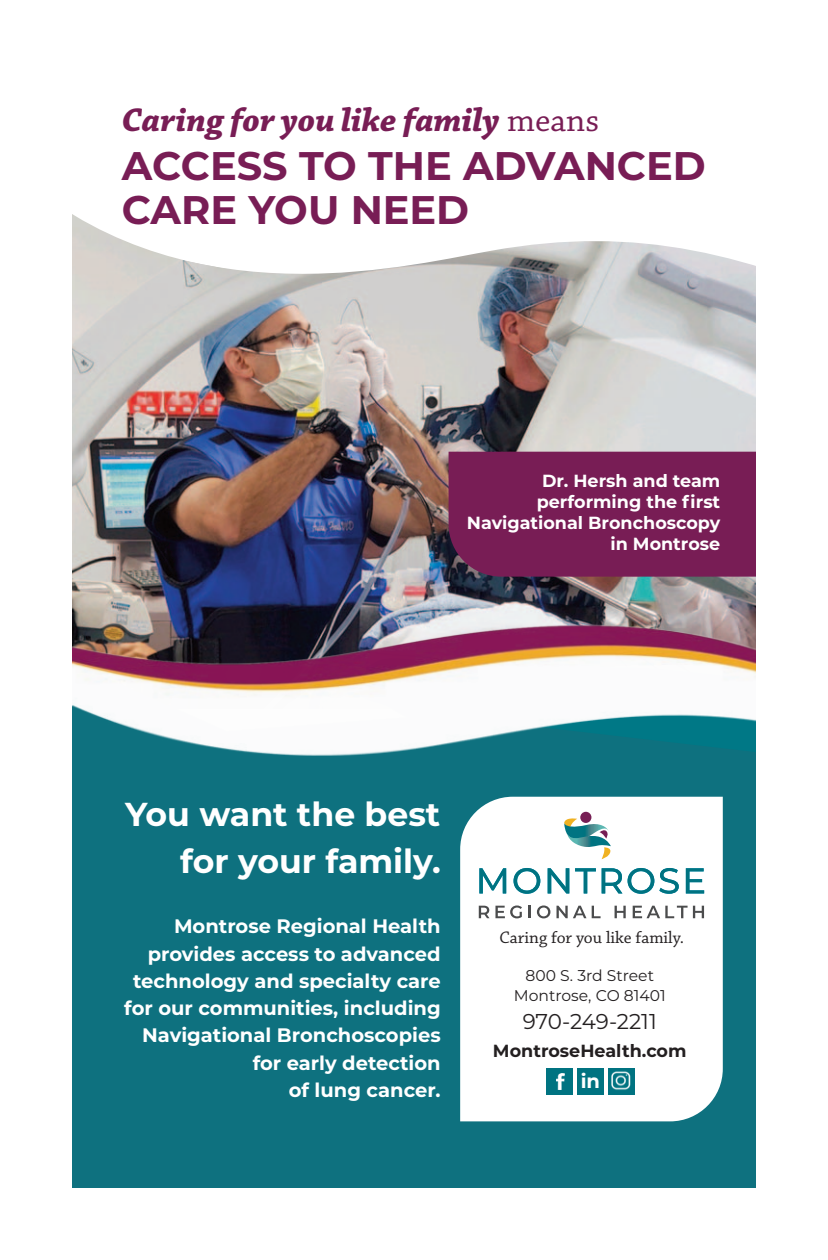
<style>
.page{position:relative;width:828px;height:1260px;background:#fff}
.page>*{position:absolute;margin:0;border:0;box-sizing:border-box;transform-origin:0 0}
.t1{font:700 39.8px/43.6px "Montserrat";color:#781d55}
.t2{font:italic 700 34.4px "Chaparral Pro";color:#781d55}
.t3{font:700 33.2px/46.8px "Montserrat";color:#fff;text-align:right}
.t4{font:21.4px "Montserrat";letter-spacing:-.01em;color:#231f20}
.t5{font:700 19.6px/27.4px "Montserrat";color:#fff;text-align:right}
.t6{font:700 17.6px/21px "Montserrat";color:#fff;text-align:right}
.t7{font:17.6px "Chaparral Pro";color:#231f20}
.t8{font:700 17.6px "Montserrat";color:#231f20}
.t9{font:15.6px/19.6px "Montserrat";color:#231f20;text-align:center}
.s1{font-weight:400;font-style:normal}
</style>
<div class="page">
<img style="left:72px;top:295px;width:684px;height:313px">
<svg style="left:72px;top:242px;width:684px;height:53px"></svg>
<div style="left:72px;top:772px;width:684px;height:416px;background:#0e717f"></div>
<img style="left:72px;top:608px;width:684px;height:164px">
<div style="left:449px;top:452px;width:307px;height:125px;background:#781d55"></div>
<svg style="left:72px;top:214px;width:547px;height:28px"></svg>
<svg style="left:460px;top:797px;width:263px;height:324px"></svg>
<div style="left:547px;top:1068px;width:26px;height:27px;background:#007381"></div>
<img style="left:556px;top:1073px;width:9px;height:16px">
<div style="left:577px;top:1068px;width:27px;height:27px;background:#007381"></div>
<div style="left:608px;top:1068px;width:26px;height:27px;background:#007381"></div>
<img style="left:611px;top:1071px;width:20px;height:19px">
<svg style="left:479px;top:868px;width:27px;height:25px"></svg>
<svg style="left:514px;top:868px;width:26px;height:26px"></svg>
<svg style="left:548px;top:868px;width:21px;height:25px"></svg>
<svg style="left:575px;top:868px;width:21px;height:25px"></svg>
<svg style="left:602px;top:868px;width:20px;height:25px"></svg>
<svg style="left:628px;top:868px;width:51px;height:26px"></svg>
<svg style="left:686px;top:868px;width:18px;height:25px"></svg>
<svg style="left:479px;top:906px;width:43px;height:12px"></svg>
<svg style="left:528px;top:906px;width:3px;height:12px"></svg>
<svg style="left:537px;top:906px;width:13px;height:12px"></svg>
<svg style="left:557px;top:906px;width:29px;height:12px"></svg>
<svg style="left:592px;top:906px;width:9px;height:12px"></svg>
<svg style="left:615px;top:906px;width:11px;height:12px"></svg>
<svg style="left:633px;top:906px;width:71px;height:12px"></svg>
<div style="left:580px;top:812px;width:11px;height:11px;background:#771f55;border-radius:50%"></div>
<svg style="left:564px;top:817px;width:47px;height:42px"></svg>
<p class="t2" style="left:122px;top:99px;width:479px">Caring for you like family <span class="s1">means</span></p>
<p class="t1" style="left:122px;top:147px;width:585px">ACCESS TO THE ADVANCED<br>CARE YOU NEED</p>
<p class="t6" style="left:467px;top:471px;width:255px">Dr. Hersh and team performing the first<br>Navigational Bronchoscopy in Montrose</p>
<p class="t3" style="left:125px;top:793px;width:317px">You want the best for your family.</p>
<p class="t5" style="left:124px;top:914px;width:318px">Montrose Regional Health provides access to advanced technology and specialty care for our communities, including<br>Navigational Bronchoscopies for early detection<br>of lung cancer.</p>
<p class="t7" style="left:500px;top:926px;width:186px">Caring for you like family.</p>
<p class="t9" style="left:514px;top:966px;width:153px">800 S. 3rd Street<br>Montrose, CO 81401</p>
<p class="t4" style="left:523px;top:1009px;width:136px">970-249-2211</p>
<p class="t8" style="left:493px;top:1044px;width:195px">MontroseHealth.com</p>
<p class="t5" style="left:581px;top:1068px;width:21px">in</p>
</div>
